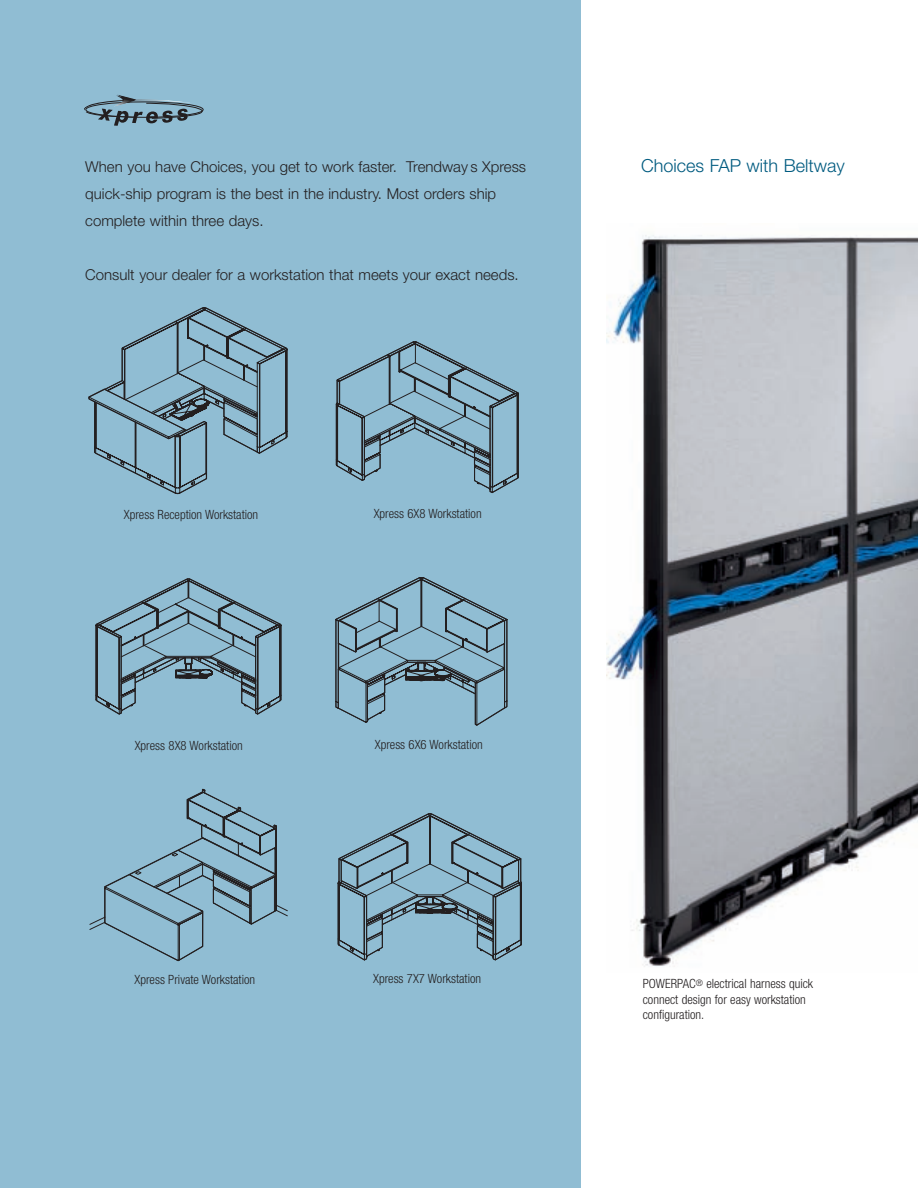
<style>
.page{position:relative;width:918px;height:1188px;background:#fff}
.page>*{position:absolute;margin:0;border:0;box-sizing:border-box;transform-origin:0 0}
.t1{font:300 18px "Helvetica Neue";color:#005b80}
.t2{font:300 15px/27px "Helvetica Neue";color:#231f20}
.t3{font:300 condensed 12.75px/15.3px "Helvetica Neue";color:#231f20}
</style>
<div class="page">
<div style="left:0;top:0;width:580px;height:1188px;background:#90bdd3"></div>
<img style="left:607px;top:235px;width:311px;height:732px">
<svg style="left:336px;top:341px;width:183px;height:152px"></svg>
<svg style="left:336px;top:577px;width:172px;height:149px"></svg>
<svg style="left:338px;top:813px;width:184px;height:148px"></svg>
<svg style="left:96px;top:578px;width:185px;height:137px"></svg>
<svg style="left:89px;top:307px;width:198px;height:187px"></svg>
<svg style="left:90px;top:789px;width:197px;height:172px"></svg>
<svg style="left:84px;top:94px;width:119px;height:32px"></svg>
<p class="t2" style="left:85px;top:154px;width:442px">When you have Choices, you get to work faster. Trendway s Xpress quick-ship program is the best in the industry. Most orders ship complete within three days.</p>
<p class="t2" style="left:85px;top:262px;width:435px">Consult your dealer for a workstation that meets your exact needs.</p>
<p class="t3" style="left:124px;top:508px;width:136px">Xpress Reception Workstation</p>
<p class="t3" style="left:374px;top:507px;width:110px">Xpress 6X8 Workstation</p>
<p class="t3" style="left:135px;top:739px;width:110px">Xpress 8X8 Workstation</p>
<p class="t3" style="left:375px;top:738px;width:110px">Xpress 6X6 Workstation</p>
<p class="t3" style="left:135px;top:972px;width:122px">Xpress Private Workstation</p>
<p class="t3" style="left:373px;top:972px;width:110px">Xpress 7X7 Workstation</p>
<h1 class="t1" style="left:641px;top:160px;width:205px">Choices FAP with Beltway</h1>
<p class="t3" style="left:643px;top:977px;width:172px">POWERPAC<sup>®</sup> electrical harness quick connect design for easy workstation configuration.</p>
</div>
